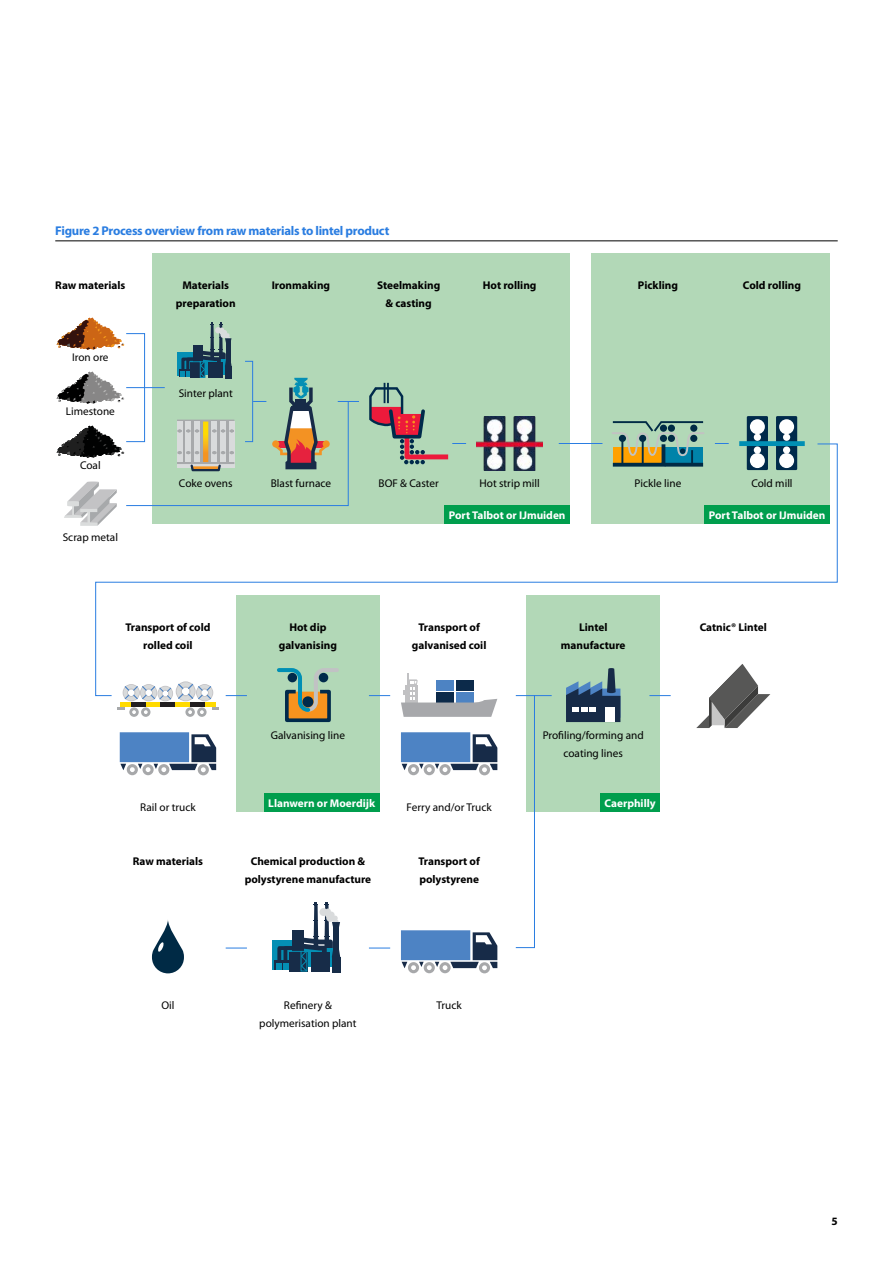
<style>
.page{position:relative;width:893px;height:1263px;background:#fff}
.page>*{position:absolute;margin:0;border:0;box-sizing:border-box;transform-origin:0 0}
.t1{font:700 12.75px "Myriad Pro";letter-spacing:-.02em;color:#2a7de1}
.t2{font:700 11.25px/18px "Myriad Pro";color:#000;text-align:center}
.t3{font:11.25px/18px "Myriad Pro";color:#000;text-align:center}
.t4{font:700 11.25px "Myriad Pro";color:#fff}
</style>
<div class="page">
<div style="left:526px;top:595px;width:134px;height:216px;background:#b2d8b7"></div>
<div style="left:236px;top:595px;width:143px;height:216px;background:#b2d8b7"></div>
<div style="left:153px;top:253px;width:417px;height:270px;background:#b2d8b7"></div>
<div style="left:591px;top:253px;width:239px;height:270px;background:#b2d8b7"></div>
<hr style="left:55px;top:240px;width:783px;height:1px;background:#000">
<div style="left:264px;top:793px;width:115px;height:18px;background:#009e4d"></div>
<div style="left:600px;top:793px;width:60px;height:18px;background:#009e4d"></div>
<svg style="left:123px;top:696px;width:90px;height:5px"></svg>
<div style="left:120px;top:702px;width:96px;height:5px;background:#ffda00"></div>
<div style="left:161px;top:702px;width:14px;height:5px;background:#221f20"></div>
<div style="left:190px;top:702px;width:15px;height:5px;background:#221f20"></div>
<div style="left:131px;top:702px;width:15px;height:5px;background:#221f20"></div>
<svg style="left:117px;top:707px;width:33px;height:10px"></svg>
<svg style="left:185px;top:707px;width:34px;height:10px"></svg>
<svg style="left:401px;top:696px;width:96px;height:21px"></svg>
<svg style="left:515px;top:696px;width:20px;height:252px"></svg>
<svg style="left:95px;top:443px;width:743px;height:253px"></svg>
<svg style="left:57px;top:317px;width:302px;height:209px"></svg>
<hr style="left:559px;top:443px;width:43px;height:1px;background:#2a7de1">
<svg style="left:715px;top:443px;width:14px;height:1px"></svg>
<svg style="left:226px;top:695px;width:21px;height:1px"></svg>
<svg style="left:226px;top:947px;width:21px;height:1px"></svg>
<svg style="left:369px;top:695px;width:21px;height:1px"></svg>
<svg style="left:369px;top:947px;width:21px;height:1px"></svg>
<svg style="left:649px;top:695px;width:22px;height:1px"></svg>
<hr style="left:516px;top:695px;width:36px;height:1px;background:#2a7de1">
<svg style="left:611px;top:421px;width:94px;height:46px"></svg>
<svg style="left:369px;top:383px;width:97px;height:81px"></svg>
<div style="left:747px;top:416px;width:21px;height:54px;background:#002a4b"></div>
<div style="left:754px;top:434px;width:7px;height:7px;background:#fff;border-radius:50%"></div>
<div style="left:754px;top:446px;width:7px;height:8px;background:#fff;border-radius:50%"></div>
<div style="left:750px;top:419px;width:15px;height:15px;background:#fff;border-radius:50%"></div>
<div style="left:750px;top:453px;width:15px;height:15px;background:#fff;border-radius:50%"></div>
<div style="left:776px;top:416px;width:21px;height:54px;background:#002a4b"></div>
<div style="left:783px;top:434px;width:7px;height:7px;background:#fff;border-radius:50%"></div>
<div style="left:783px;top:446px;width:7px;height:8px;background:#fff;border-radius:50%"></div>
<div style="left:779px;top:419px;width:15px;height:15px;background:#fff;border-radius:50%"></div>
<div style="left:779px;top:453px;width:15px;height:15px;background:#fff;border-radius:50%"></div>
<div style="left:739px;top:441px;width:66px;height:5px;background:#008fb4"></div>
<svg style="left:277px;top:668px;width:62px;height:54px"></svg>
<div style="left:288px;top:673px;width:9px;height:9px;background:#002a4b;border-radius:50%"></div>
<div style="left:319px;top:673px;width:9px;height:9px;background:#002a4b;border-radius:50%"></div>
<div style="left:302px;top:696px;width:11px;height:11px;background:#002a4b;border-radius:50%"></div>
<svg style="left:696px;top:664px;width:74px;height:64px"></svg>
<svg style="left:120px;top:732px;width:96px;height:43px"></svg>
<svg style="left:152px;top:920px;width:32px;height:53px"></svg>
<svg style="left:401px;top:732px;width:96px;height:43px"></svg>
<svg style="left:401px;top:930px;width:96px;height:43px"></svg>
<div style="left:332px;top:957px;width:8px;height:16px;background:#172c48"></div>
<div style="left:272px;top:940px;width:31px;height:29px;background:#048fb4"></div>
<div style="left:274px;top:960px;width:19px;height:10px;background:#172c48"></div>
<svg style="left:276px;top:902px;width:64px;height:70px"></svg>
<svg style="left:566px;top:668px;width:54px;height:54px"></svg>
<img style="left:477px;top:416px;width:65px;height:54px">
<p class="t1" style="left:55px;top:224px;width:336px">Figure 2 Process overview from raw materials to lintel product</p>
<p class="t2" style="left:55px;top:277px;width:72px">Raw materials</p>
<p class="t3" style="left:72px;top:349px;width:38px">Iron ore</p>
<p class="t3" style="left:66px;top:403px;width:51px">Limestone</p>
<p class="t3" style="left:80px;top:457px;width:22px">Coal</p>
<p class="t3" style="left:63px;top:529px;width:57px">Scrap metal</p>
<p class="t2" style="left:176px;top:277px;width:61px">Materials preparation</p>
<p class="t2" style="left:743px;top:277px;width:60px">Cold rolling</p>
<p class="t2" style="left:272px;top:277px;width:60px">Ironmaking</p>
<p class="t2" style="left:377px;top:277px;width:65px">Steelmaking &amp; casting</p>
<p class="t2" style="left:483px;top:277px;width:55px">Hot rolling</p>
<p class="t2" style="left:638px;top:277px;width:42px">Pickling</p>
<p class="t3" style="left:179px;top:385px;width:56px">Sinter plant</p>
<p class="t3" style="left:179px;top:475px;width:55px">Coke ovens</p>
<p class="t3" style="left:271px;top:475px;width:62px">Blast furnace</p>
<p class="t3" style="left:379px;top:475px;width:62px">BOF &amp; Caster</p>
<p class="t3" style="left:751px;top:475px;width:43px">Cold mill</p>
<p class="t3" style="left:479px;top:475px;width:62px">Hot strip mill</p>
<p class="t4" style="left:449px;top:508px;width:118px">Port Talbot or IJmuiden</p>
<p class="t4" style="left:709px;top:508px;width:118px">Port Talbot or IJmuiden</p>
<p class="t3" style="left:635px;top:475px;width:48px">Pickle line</p>
<p class="t2" style="left:125px;top:619px;width:87px">Transport of cold rolled coil</p>
<p class="t3" style="left:140px;top:799px;width:57px">Rail or truck</p>
<p class="t2" style="left:279px;top:619px;width:60px">Hot dip galvanising</p>
<p class="t2" style="left:418px;top:619px;width:63px">Transport of</p>
<p class="t2" style="left:700px;top:619px;width:69px">Catnic® Lintel</p>
<p class="t2" style="left:412px;top:637px;width:76px">galvanised coil</p>
<p class="t2" style="left:561px;top:619px;width:66px">Lintel manufacture</p>
<p class="t3" style="left:271px;top:727px;width:76px">Galvanising line</p>
<p class="t3" style="left:543px;top:727px;width:103px">Profiling/forming and coating lines</p>
<p class="t4" style="left:268px;top:796px;width:108px">Llanwern or Moerdijk</p>
<p class="t4" style="left:605px;top:796px;width:53px">Caerphilly</p>
<p class="t3" style="left:407px;top:799px;width:87px">Ferry and/or Truck</p>
<p class="t2" style="left:133px;top:853px;width:72px">Raw materials</p>
<p class="t2" style="left:418px;top:853px;width:63px;text-align:left">Transport of polystyrene</p>
<p class="t2" style="left:245px;top:853px;width:128px">Chemical production &amp; polystyrene manufacture</p>
<p class="t3" style="left:161px;top:997px;width:15px">Oil</p>
<p class="t3" style="left:259px;top:997px;width:99px">Refinery &amp; polymerisation plant</p>
<p class="t3" style="left:436px;top:997px;width:27px">Truck</p>
<p class="t2" style="left:831px;top:1213px;width:8px">5</p>
</div>
